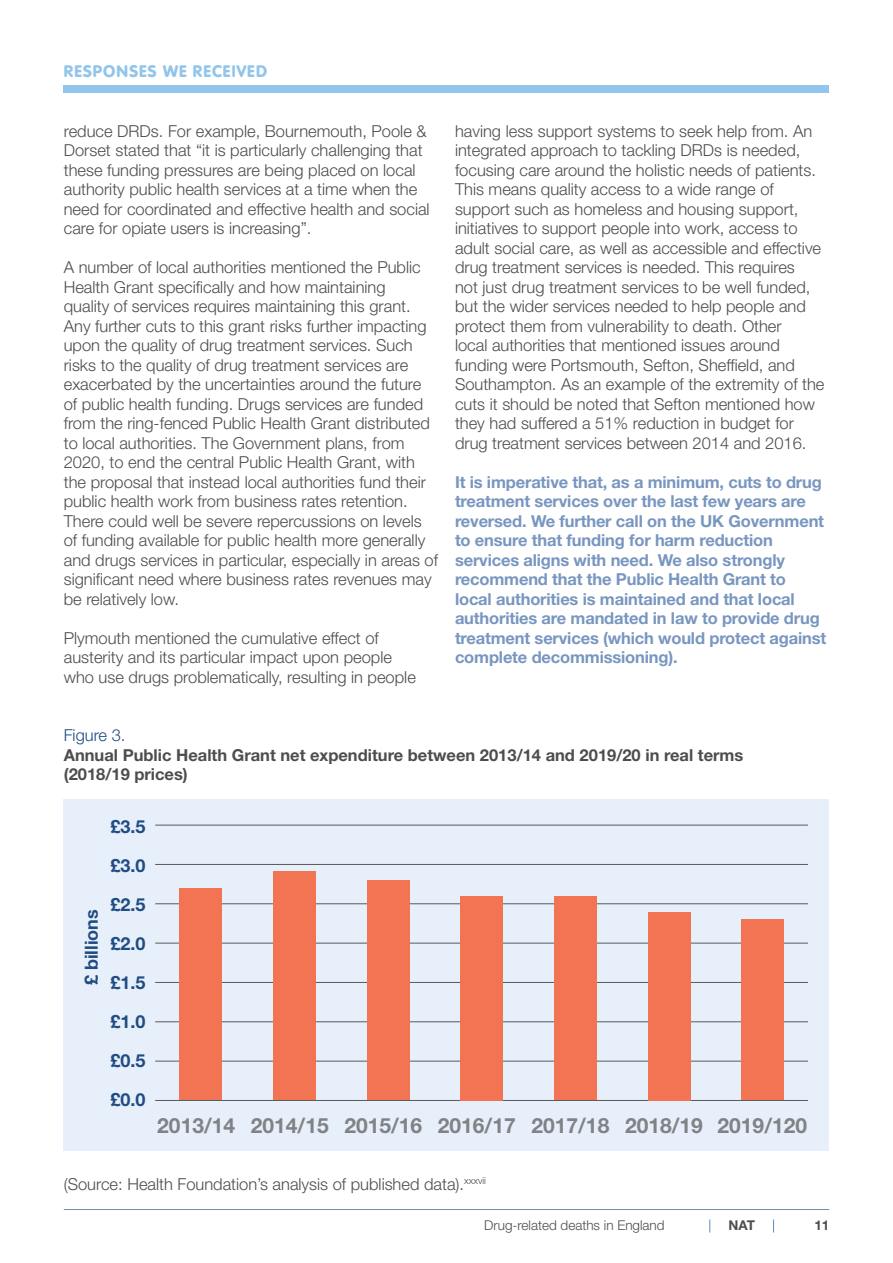
<style>
.page{position:relative;width:893px;height:1263px;background:#fff}
.page>*{position:absolute;margin:0;border:0;box-sizing:border-box;transform-origin:0 0}
.t1{font:700 21px "Helvetica Neue LT Std";color:#808285}
.t2{font:700 18px/39px "Helvetica Neue LT Std";color:#204b83;text-align:justify}
.t3{font:300 16.5px/19.5px "Helvetica Neue LT Std";color:#4d4d4f}
.t4{font:700 16.5px/19.5px "Helvetica Neue LT Std";letter-spacing:-.01em;color:#7896c0}
.t5{font:700 16.5px/19.5px "Helvetica Neue LT Std";color:#4d4d4f}
.t6{font:900 16.5px "VAG Rounded";letter-spacing:.065em;color:#92c5eb}
.t7{font:300 16.5px "Helvetica Neue LT Std";color:#204b83}
.t8{font:300 13.5px "Helvetica Neue LT Std";color:#4d4d4f}
.t9{font:700 13.5px "Helvetica Neue LT Std";color:#4d4d4f}
</style>
<div class="page">
<svg style="left:773px;top:1219px;width:1px;height:13px"></svg>
<svg style="left:709px;top:1219px;width:1px;height:13px"></svg>
<hr style="left:64px;top:1209px;width:765px;height:1px;background:#6389b8">
<div style="left:64px;top:85px;width:765px;height:8px;background:#92c5eb"></div>
<div style="left:64px;top:800px;width:765px;height:351px;background:#e7f0fa"></div>
<hr style="left:155px;top:825px;width:653px;height:1px;background:#58595b">
<hr style="left:155px;top:864px;width:653px;height:1px;background:#58595b">
<hr style="left:155px;top:903px;width:653px;height:1px;background:#58595b">
<hr style="left:155px;top:943px;width:653px;height:1px;background:#58595b">
<hr style="left:155px;top:982px;width:653px;height:1px;background:#58595b">
<hr style="left:155px;top:1021px;width:653px;height:1px;background:#58595b">
<hr style="left:155px;top:1061px;width:653px;height:1px;background:#58595b">
<hr style="left:155px;top:1100px;width:653px;height:1px;background:#58595b">
<div style="left:179px;top:888px;width:43px;height:212px;background:#f37453"></div>
<div style="left:273px;top:871px;width:43px;height:229px;background:#f37453"></div>
<div style="left:367px;top:881px;width:42px;height:219px;background:#f37453"></div>
<div style="left:460px;top:896px;width:43px;height:204px;background:#f37453"></div>
<div style="left:554px;top:896px;width:43px;height:204px;background:#f37453"></div>
<div style="left:648px;top:911px;width:42px;height:189px;background:#f37453"></div>
<div style="left:742px;top:919px;width:42px;height:181px;background:#f37453"></div>
<p class="t6" style="left:64px;top:61px;width:205px">RESPONSES WE RECEIVED</p>
<p class="t3" style="left:64px;top:121px;width:367px">reduce DRDs. For example, Bournemouth, Poole &amp; Dorset stated that “it is particularly challenging that these funding pressures are being placed on local authority public health services at a time when the need for coordinated and effective health and social care for opiate users is increasing”.</p>
<p class="t3" style="left:64px;top:257px;width:376px">A number of local authorities mentioned the Public Health Grant specifically and how maintaining<br>quality of services requires maintaining this grant.<br>Any further cuts to this grant risks further impacting upon the quality of drug treatment services. Such risks to the quality of drug treatment services are exacerbated by the uncertainties around the future of public health funding. Drugs services are funded from the ring-fenced Public Health Grant distributed to local authorities. The Government plans, from 2020, to end the central Public Health Grant, with the proposal that instead local authorities fund their public health work from business rates retention.<br>There could well be severe repercussions on levels of funding available for public health more generally and drugs services in particular, especially in areas of significant need where business rates revenues may be relatively low.</p>
<p class="t3" style="left:64px;top:628px;width:354px">Plymouth mentioned the cumulative effect of austerity and its particular impact upon people who use drugs problematically, resulting in people</p>
<p class="t3" style="left:455px;top:121px;width:371px">having less support systems to seek help from. An integrated approach to tackling DRDs is needed, focusing care around the holistic needs of patients.<br>This means quality access to a wide range of support such as homeless and housing support, initiatives to support people into work, access to adult social care, as well as accessible and effective drug treatment services is needed. This requires<br>not just drug treatment services to be well funded, but the wider services needed to help people and protect them from vulnerability to death. Other<br>local authorities that mentioned issues around funding were Portsmouth, Sefton, Sheffield, and Southampton. As an example of the extremity of the cuts it should be noted that Sefton mentioned how they had suffered a 51% reduction in budget for drug treatment services between 2014 and 2016.</p>
<p class="t4" style="left:455px;top:472px;width:373px">It is imperative that, as a minimum, cuts to drug treatment services over the last few years are reversed. We further call on the UK Government to ensure that funding for harm reduction services aligns with need. We also strongly recommend that the Public Health Grant to local authorities is maintained and that local authorities are mandated in law to provide drug treatment services (which would protect against complete decommissioning).</p>
<p class="t7" style="left:64px;top:725px;width:63px">Figure 3.</p>
<p class="t5" style="left:64px;top:745px;width:681px">Annual Public Health Grant net expenditure between 2013/14 and 2019/20 in real terms (2018/19 prices)</p>
<p class="t2" style="left:111px;top:806px;width:37px">£3.5 £3.0 £2.5 £2.0 £1.5 £1.0 £0.5 £0.0</p>
<p class="t1" style="left:157px;top:1112px;width:651px">2013/14 2014/15 2015/16 2016/17 2017/18 2018/19 2019/120</p>
<p class="t2" style="left:72px;top:985px;width:77px;rotate:-90deg">£ billions</p>
<p class="t3" style="left:64px;top:1174px;width:424px">(Source: Health Foundation’s analysis of published data).<sup>xxxvii</sup></p>
<p class="t8" style="left:484px;top:1217px;width:182px">Drug-related deaths in England</p>
<p class="t9" style="left:728px;top:1217px;width:28px">NAT</p>
<p class="t9" style="left:814px;top:1217px;width:17px">11</p>
</div>
